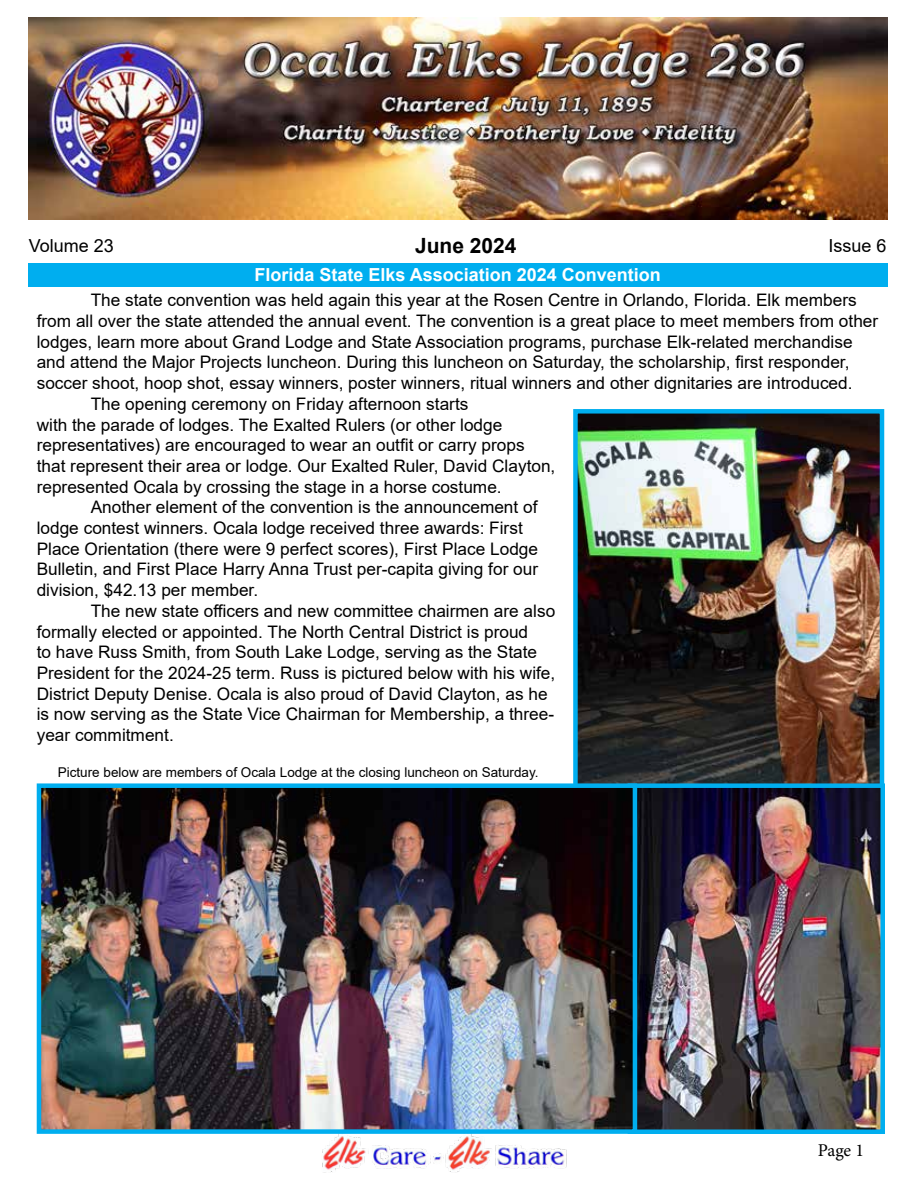
<style>
.page{position:relative;width:918px;height:1188px;background:#fff}
.page>*{position:absolute;margin:0;border:0;box-sizing:border-box;transform-origin:0 0}
.t1{font:700 21px "Arial";color:#000}
.t2{font:700 18px "Arial";color:#fff}
.t3{font:18px "Arial";color:#000}
.t4{font:18px "Minion Pro";color:#000}
.t5{font:17.25px "Arial";color:#000}
.t6{font:13.5px "Arial";color:#000}
</style>
<div class="page">
<img style="left:28px;top:17px;width:859px;height:202px">
<div style="left:28px;top:263px;width:859px;height:24px;background:#00aeef"></div>
<img style="left:322px;top:1134px;width:245px;height:39px">
<img style="left:578px;top:414px;width:301px;height:369px">
<div style="left:573px;top:409px;width:311px;height:382px;border:4px solid #00aeef"></div>
<img style="left:637px;top:788px;width:243px;height:341px">
<div style="left:628px;top:783px;width:257px;height:351px;border:4px solid #00aeef"></div>
<img style="left:42px;top:788px;width:590px;height:341px">
<div style="left:37px;top:783px;width:600px;height:351px;border:4px solid #00aeef"></div>
<p class="t3" style="left:29px;top:233px;width:87px">Volume 23</p>
<p class="t1" style="left:415px;top:231px;width:103px">June 2024</p>
<p class="t3" style="left:828px;top:233px;width:60px">Issue 6</p>
<p class="t2" style="left:254px;top:262px;width:408px">Florida State Elks Association 2024 Convention</p>
<p class="t5" style="left:91px;top:288px;width:768px">The state convention was held again this year at the Rosen Centre in Orlando, Florida. Elk members</p>
<p class="t5" style="left:37px;top:309px;width:843px">from all over the state attended the annual event. The convention is a great place to meet members from other</p>
<p class="t5" style="left:37px;top:330px;width:817px">lodges, learn more about Grand Lodge and State Association programs, purchase Elk-related merchandise</p>
<p class="t5" style="left:37px;top:350px;width:814px">and attend the Major Projects luncheon. During this luncheon on Saturday, the scholarship, first responder,</p>
<p class="t5" style="left:37px;top:371px;width:817px">soccer shoot, hoop shot, essay winners, poster winners, ritual winners and other dignitaries are introduced.</p>
<p class="t5" style="left:91px;top:392px;width:379px">The opening ceremony on Friday afternoon starts</p>
<p class="t5" style="left:37px;top:413px;width:467px">with the parade of lodges. The Exalted Rulers (or other lodge</p>
<p class="t5" style="left:37px;top:433px;width:490px">representatives) are encouraged to wear an outfit or carry props</p>
<p class="t5" style="left:37px;top:454px;width:520px">that represent their area or lodge. Our Exalted Ruler, David Clayton,</p>
<p class="t5" style="left:37px;top:475px;width:467px">represented Ocala by crossing the stage in a horse costume.</p>
<p class="t5" style="left:91px;top:495px;width:448px">Another element of the convention is the announcement of</p>
<p class="t5" style="left:37px;top:516px;width:488px">lodge contest winners. Ocala lodge received three awards: First</p>
<p class="t5" style="left:37px;top:537px;width:503px">Place Orientation (there were 9 perfect scores), First Place Lodge</p>
<p class="t5" style="left:37px;top:557px;width:503px">Bulletin, and First Place Harry Anna Trust per-capita giving for our</p>
<p class="t5" style="left:37px;top:578px;width:223px">division, $42.13 per member.</p>
<p class="t5" style="left:91px;top:599px;width:466px">The new state officers and new committee chairmen are also</p>
<p class="t5" style="left:37px;top:620px;width:493px">formally elected or appointed. The North Central District is proud</p>
<p class="t5" style="left:37px;top:640px;width:502px">to have Russ Smith, from South Lake Lodge, serving as the State</p>
<p class="t5" style="left:37px;top:661px;width:520px">President for the 2024-25 term. Russ is pictured below with his wife,</p>
<p class="t5" style="left:37px;top:682px;width:512px">District Deputy Denise. Ocala is also proud of David Clayton, as he</p>
<p class="t5" style="left:37px;top:702px;width:519px">is now serving as the State Vice Chairman for Membership, a three-</p>
<p class="t5" style="left:37px;top:723px;width:139px">year commitment.</p>
<p class="t6" style="left:58px;top:763px;width:482px">Picture below are members of Ocala Lodge at the closing luncheon on Saturday.</p>
<p class="t4" style="left:818px;top:1138px;width:48px">Page 1</p>
</div>
